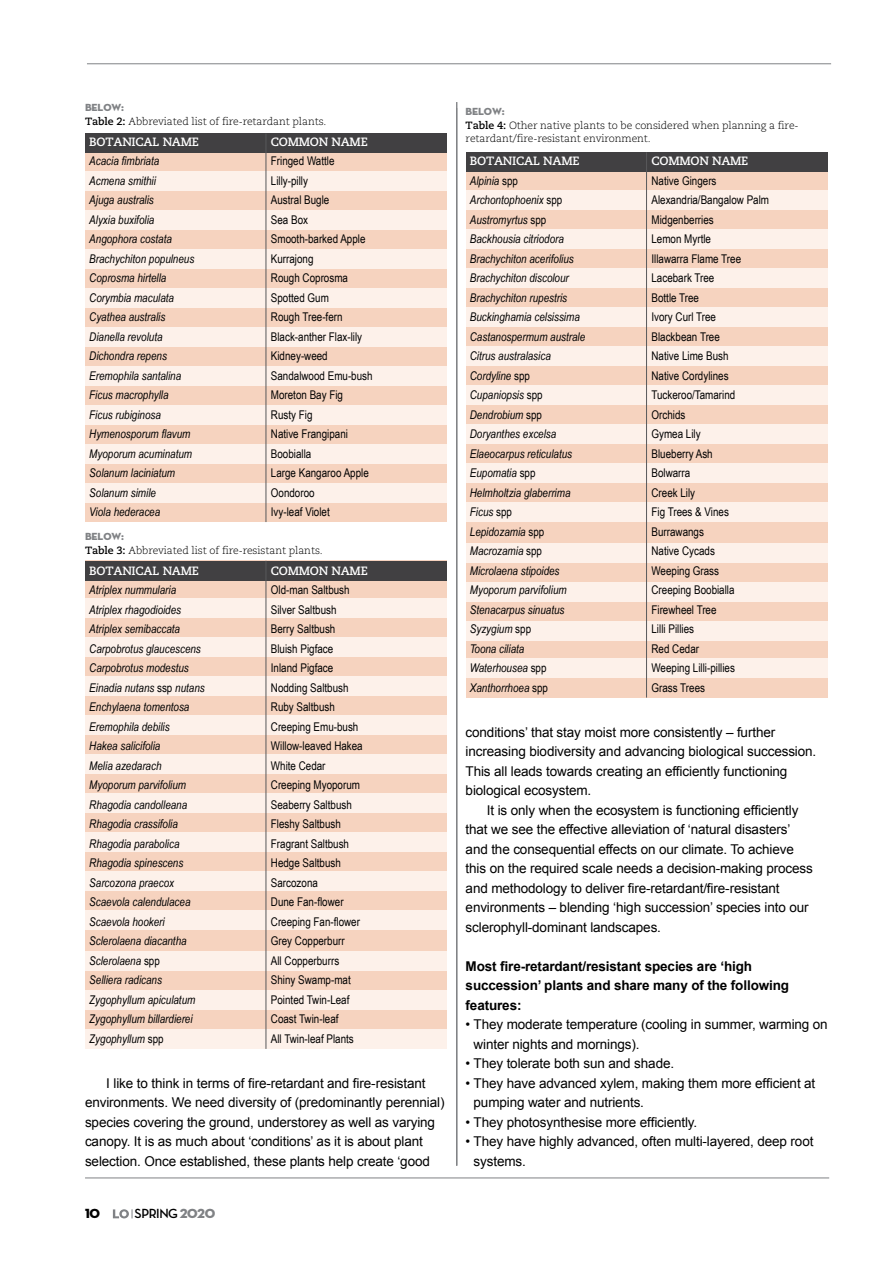
<style>
.page{position:relative;width:893px;height:1263px;background:#fff}
.page>*{position:absolute;margin:0;border:0;box-sizing:border-box;transform-origin:0 0}
.t1{font:13.5px/19.5px "Arial";letter-spacing:-.01em;color:#000}
.t2{font:700 13.5px/19.5px "Arial";letter-spacing:-.01em;color:#000}
.t3{font:700 13.5px "Neutra Disp";letter-spacing:-.03em;color:#000}
.t4{font:13.5px "Neutra Disp Titling";color:#000}
.t5{font:italic 12px/19.5px "Arial Narrow";color:#000}
.t6{font:12px/19.5px "Arial Narrow";color:#000}
.t7{font:700 12px "Caecilia LT Std";letter-spacing:-.02em;color:#fff}
.t8{font:300 10.5px/13.5px "Caecilia LT Std";letter-spacing:-.01em;color:#000}
.t9{font:10.5px "Neutra Disp Titling";letter-spacing:-.01em;color:#808285}
.s1{font-weight:700}
.s2{font-style:normal}
.s3{font-family:"Neutra Disp Titling";font-weight:400;color:#808285}
</style>
<div class="page">
<hr style="left:85px;top:1177px;width:744px;height:1px;background:#808285">
<svg style="left:113px;top:1209px;width:20px;height:9px"></svg>
<hr style="left:87px;top:63px;width:744px;height:1px;background:#808285">
<div style="left:85px;top:134px;width:362px;height:388px;background:#f6d3bf"></div>
<div style="left:85px;top:134px;width:362px;height:19px;background:#414042"></div>
<div style="left:85px;top:171px;width:362px;height:19px;background:#fdf1ea"></div>
<div style="left:85px;top:327px;width:362px;height:19px;background:#fdf1ea"></div>
<div style="left:85px;top:210px;width:362px;height:20px;background:#fdf1ea"></div>
<div style="left:85px;top:366px;width:362px;height:20px;background:#fdf1ea"></div>
<div style="left:85px;top:249px;width:362px;height:19px;background:#fdf1ea"></div>
<div style="left:85px;top:405px;width:362px;height:19px;background:#fdf1ea"></div>
<div style="left:85px;top:288px;width:362px;height:20px;background:#fdf1ea"></div>
<div style="left:85px;top:444px;width:362px;height:20px;background:#fdf1ea"></div>
<div style="left:85px;top:483px;width:362px;height:19px;background:#fdf1ea"></div>
<hr style="left:266px;top:134px;width:1px;height:388px;background:#58595b">
<div style="left:85px;top:561px;width:362px;height:488px;background:#f6d3bf"></div>
<div style="left:85px;top:561px;width:362px;height:19px;background:#414042"></div>
<div style="left:85px;top:598px;width:362px;height:20px;background:#fdf1ea"></div>
<div style="left:85px;top:754px;width:362px;height:20px;background:#fdf1ea"></div>
<div style="left:85px;top:637px;width:362px;height:20px;background:#fdf1ea"></div>
<div style="left:85px;top:793px;width:362px;height:20px;background:#fdf1ea"></div>
<div style="left:85px;top:676px;width:362px;height:20px;background:#fdf1ea"></div>
<div style="left:85px;top:832px;width:362px;height:20px;background:#fdf1ea"></div>
<div style="left:85px;top:951px;width:362px;height:20px;background:#fdf1ea"></div>
<div style="left:85px;top:715px;width:362px;height:20px;background:#fdf1ea"></div>
<div style="left:85px;top:871px;width:362px;height:20px;background:#fdf1ea"></div>
<div style="left:85px;top:990px;width:362px;height:20px;background:#fdf1ea"></div>
<div style="left:85px;top:910px;width:362px;height:20px;background:#fdf1ea"></div>
<div style="left:85px;top:1029px;width:362px;height:20px;background:#fdf1ea"></div>
<hr style="left:266px;top:561px;width:1px;height:488px;background:#58595b">
<div style="left:466px;top:152px;width:361px;height:546px;background:#f6d3bf"></div>
<div style="left:466px;top:152px;width:361px;height:20px;background:#414042"></div>
<div style="left:466px;top:190px;width:361px;height:19px;background:#fdf1ea"></div>
<div style="left:466px;top:346px;width:361px;height:19px;background:#fdf1ea"></div>
<div style="left:466px;top:229px;width:361px;height:19px;background:#fdf1ea"></div>
<div style="left:466px;top:385px;width:361px;height:19px;background:#fdf1ea"></div>
<div style="left:466px;top:268px;width:361px;height:19px;background:#fdf1ea"></div>
<div style="left:466px;top:424px;width:361px;height:19px;background:#fdf1ea"></div>
<div style="left:466px;top:543px;width:361px;height:19px;background:#fdf1ea"></div>
<div style="left:466px;top:307px;width:361px;height:19px;background:#fdf1ea"></div>
<div style="left:466px;top:463px;width:361px;height:19px;background:#fdf1ea"></div>
<div style="left:466px;top:582px;width:361px;height:19px;background:#fdf1ea"></div>
<div style="left:466px;top:502px;width:361px;height:19px;background:#fdf1ea"></div>
<div style="left:466px;top:621px;width:361px;height:19px;background:#fdf1ea"></div>
<div style="left:466px;top:658px;width:361px;height:20px;background:#fdf1ea"></div>
<hr style="left:646px;top:152px;width:1px;height:546px;background:#58595b">
<hr style="left:456px;top:102px;width:1px;height:1064px;background:#808285">
<p class="t9" style="left:85px;top:101px;width:41px">BELOW:</p>
<p class="t8" style="left:85px;top:115px;width:243px"><span class="s1">Table 2:</span> Abbreviated list of fire-retardant plants.</p>
<p class="t7" style="left:89px;top:134px;width:111px">BOTANICAL NAME</p>
<p class="t5" style="left:89px;top:151px;width:107px">Acacia fimbriata<br>Acmena smithii<br>Ajuga australis<br>Alyxia buxifolia<br>Angophora costata<br>Brachychiton populneus<br>Coprosma hirtella<br>Corymbia maculata<br>Cyathea australis<br>Dianella revoluta<br>Dichondra repens<br>Eremophila santalina<br>Ficus macrophylla<br>Ficus rubiginosa<br>Hymenosporum flavum<br>Myoporum acuminatum<br>Solanum laciniatum<br>Solanum simile<br>Viola hederacea</p>
<p class="t7" style="left:271px;top:134px;width:98px">COMMON NAME</p>
<p class="t6" style="left:271px;top:151px;width:103px">Fringed Wattle<br>Lilly-pilly<br>Austral Bugle<br>Sea Box<br>Smooth-barked Apple<br>Kurrajong<br>Rough Coprosma<br>Spotted Gum<br>Rough Tree-fern<br>Black-anther Flax-lily<br>Kidney-weed<br>Sandalwood Emu-bush<br>Moreton Bay Fig<br>Rusty Fig<br>Native Frangipani<br>Boobialla<br>Large Kangaroo Apple<br>Oondoroo<br>Ivy-leaf Violet</p>
<p class="t9" style="left:85px;top:530px;width:41px">BELOW:</p>
<p class="t8" style="left:85px;top:544px;width:239px"><span class="s1">Table 3:</span> Abbreviated list of fire-resistant plants.</p>
<p class="t7" style="left:271px;top:563px;width:98px">COMMON NAME</p>
<p class="t6" style="left:271px;top:580px;width:93px">Old-man Saltbush<br>Silver Saltbush<br>Berry Saltbush<br>Bluish Pigface<br>Inland Pigface<br>Nodding Saltbush<br>Ruby Saltbush<br>Creeping Emu-bush<br>Willow-leaved Hakea<br>White Cedar<br>Creeping Myoporum<br>Seaberry Saltbush<br>Fleshy Saltbush<br>Fragrant Saltbush<br>Hedge Saltbush<br>Sarcozona<br>Dune Fan-flower<br>Creeping Fan-flower<br>Grey Copperburr<br>All Copperburrs<br>Shiny Swamp-mat<br>Pointed Twin-Leaf<br>Coast Twin-leaf<br>All Twin-leaf Plants</p>
<p class="t7" style="left:89px;top:563px;width:111px">BOTANICAL NAME</p>
<p class="t5" style="left:89px;top:580px;width:117px">Atriplex nummularia<br>Atriplex rhagodioides<br>Atriplex semibaccata<br>Carpobrotus glaucescens<br>Carpobrotus modestus<br>Einadia nutans <span class="s2">ssp</span> nutans<br>Enchylaena tomentosa<br>Eremophila debilis<br>Hakea salicifolia<br>Melia azedarach<br>Myoporum parvifolium<br>Rhagodia candolleana<br>Rhagodia crassifolia<br>Rhagodia parabolica<br>Rhagodia spinescens<br>Sarcozona praecox<br>Scaevola calendulacea<br>Scaevola hookeri<br>Sclerolaena diacantha<br>Sclerolaena <span class="s2">spp<br></span>Selliera radicans<br>Zygophyllum apiculatum<br>Zygophyllum billardierei<br>Zygophyllum <span class="s2">spp</span></p>
<p class="t1" style="left:85px;top:1073px;width:361px;text-indent:21px">I like to think in terms of fire-retardant and fire-resistant environments. We need diversity of (predominantly perennial) species covering the ground, understorey as well as varying canopy. It is as much about ‘conditions’ as it is about plant selection. Once established, these plants help create ‘good</p>
<p class="t4" style="left:85px;top:1205px;width:17px">10</p>
<p class="t3" style="left:135px;top:1206px;width:82px">SPRING <span class="s3">2020</span></p>
<p class="t9" style="left:466px;top:105px;width:41px">BELOW:</p>
<p class="t8" style="left:466px;top:119px;width:334px"><span class="s1">Table 4:</span> Other native plants to be considered when planning a fire&shy;retardant/fire-resistant environment.</p>
<p class="t7" style="left:470px;top:154px;width:111px">BOTANICAL NAME</p>
<p class="t5" style="left:470px;top:170px;width:117px">Alpinia <span class="s2">spp<br></span>Archontophoenix <span class="s2">spp<br></span>Austromyrtus <span class="s2">spp<br></span>Backhousia citriodora<br>Brachychiton acerifolius<br>Brachychiton discolour<br>Brachychiton rupestris<br>Buckinghamia celsissima<br>Castanospermum australe<br>Citrus australasica<br>Cordyline <span class="s2">spp<br></span>Cupaniopsis <span class="s2">spp<br></span>Dendrobium <span class="s2">spp<br></span>Doryanthes excelsa<br>Elaeocarpus reticulatus<br>Eupomatia <span class="s2">spp<br></span>Helmholtzia glaberrima<br>Ficus <span class="s2">spp<br></span>Lepidozamia <span class="s2">spp<br></span>Macrozamia <span class="s2">spp<br></span>Microlaena stipoides<br>Myoporum parvifolium<br>Stenacarpus sinuatus<br>Syzygium <span class="s2">spp<br></span>Toona ciliata<br>Waterhousea <span class="s2">spp<br></span>Xanthorrhoea <span class="s2">spp</span></p>
<p class="t1" style="left:466px;top:722px;width:352px">conditions’ that stay moist more consistently – further increasing biodiversity and advancing biological succession.<br>This all leads towards creating an efficiently functioning biological ecosystem.</p>
<p class="t1" style="left:466px;top:800px;width:349px;text-indent:21px">It is only when the ecosystem is functioning efficiently that we see the effective alleviation of ‘natural disasters’ and the consequential effects on our climate. To achieve this on the required scale needs a decision-making process and methodology to deliver fire-retardant/fire-resistant environments – blending ‘high succession’ species into our sclerophyll-dominant landscapes.</p>
<p class="t2" style="left:466px;top:956px;width:325px">Most fire-retardant/resistant species are ‘high succession’ plants and share many of the following features:</p>
<p class="t1" style="left:474px;top:1015px;width:356px;text-indent:-8px">• They moderate temperature (cooling in summer, warming on winter nights and mornings).</p>
<p class="t1" style="left:466px;top:1054px;width:210px">• They tolerate both sun and shade.</p>
<p class="t1" style="left:474px;top:1073px;width:343px;text-indent:-8px">• They have advanced xylem, making them more efficient at pumping water and nutrients.</p>
<p class="t1" style="left:466px;top:1112px;width:233px">• They photosynthesise more efficiently.</p>
<p class="t1" style="left:474px;top:1132px;width:341px;text-indent:-8px">• They have highly advanced, often multi-layered, deep root systems.</p>
<p class="t7" style="left:651px;top:154px;width:98px">COMMON NAME</p>
<p class="t6" style="left:651px;top:170px;width:119px">Native Gingers<br>Alexandria/Bangalow Palm<br>Midgenberries<br>Lemon Myrtle<br>Illawarra Flame Tree<br>Lacebark Tree<br>Bottle Tree<br>Ivory Curl Tree<br>Blackbean Tree<br>Native Lime Bush<br>Native Cordylines<br>Tuckeroo/Tamarind<br>Orchids<br>Gymea Lily<br>Blueberry Ash<br>Bolwarra<br>Creek Lily<br>Fig Trees &amp; Vines<br>Burrawangs<br>Native Cycads<br>Weeping Grass<br>Creeping Boobialla<br>Firewheel Tree<br>Lilli Pillies<br>Red Cedar<br>Weeping Lilli-pillies<br>Grass Trees</p>
</div>
